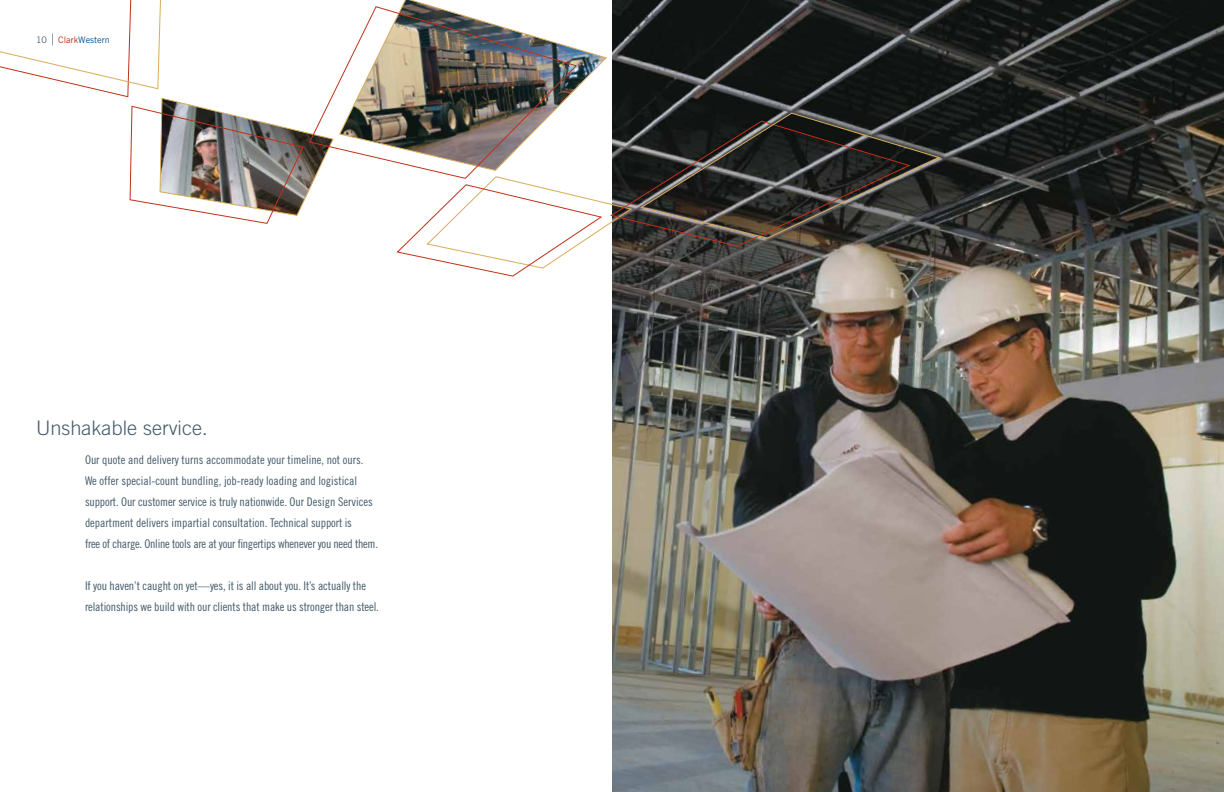
<style>
.page{position:relative;width:1224px;height:792px;background:#fff}
.page>*{position:absolute;margin:0;border:0;box-sizing:border-box;transform-origin:0 0}
.t1{font:300 20px "Trade Gothic";color:#425968}
.t2{font:12px/21px "Trade Gothic Cond Eighteen";letter-spacing:-.01em;color:#425968}
.t3{font:9px "Trade Gothic";color:#005295}
.t4{font:9px "Trade Gothic";color:#425968}
.s1{color:#c0311a}
</style>
<div class="page">
<img style="left:612px;top:0;width:612px;height:792px">
<svg style="left:402px;top:0;width:205px;height:87px"></svg>
<img style="left:334px;top:6px;width:244px;height:157px">
<svg style="left:395px;top:112px;width:547px;height:165px"></svg>
<svg style="left:0;top:0;width:334px;height:224px"></svg>
<p class="t4" style="left:36px;top:34px;width:12px">10</p>
<p class="t3" style="left:58px;top:34px;width:53px"><span class="s1">Clark</span>Western</p>
<h1 class="t1" style="left:36px;top:416px;width:173px">Unshakable service.</h1>
<p class="t2" style="left:85px;top:450px;width:295px">Our quote and delivery turns accommodate your timeline, not ours.<br>We offer special-count bundling, job-ready loading and logistical support. Our customer service is truly nationwide. Our Design Services department delivers impartial consultation. Technical support is<br>free of charge. Online tools are at your fingertips whenever you need them.</p>
<p class="t2" style="left:85px;top:576px;width:295px">If you haven’t caught on yet—yes, it is all about you. It’s actually the relationships we build with our clients that make us stronger than steel.</p>
</div>
